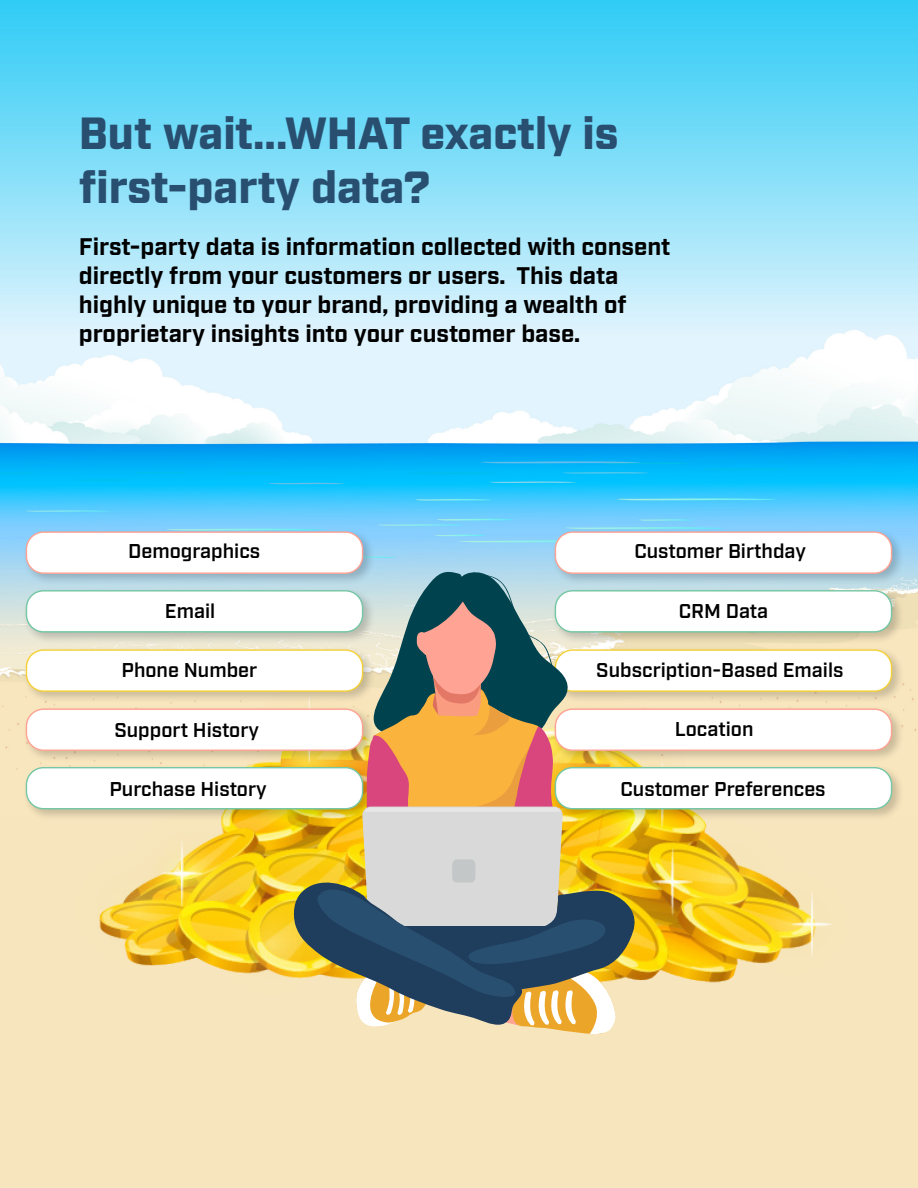
<style>
.page{position:relative;width:918px;height:1188px;background:#fff}
.page>*{position:absolute;margin:0;border:0;box-sizing:border-box;transform-origin:0 0}
.t1{font:900 45px/54px "Industry";color:#294f70}
.t2{font:700 24px/28.8px "Industry";color:#000}
.t3{font:600 19.95px "Industry";color:#000}
</style>
<div class="page">
<div style="left:0;top:815px;width:918px;height:373px;background:#f7e6bd"></div>
<img style="left:0;top:0;width:918px;height:815px">
<img style="left:639px;top:704px;width:222px;height:279px">
<img style="left:64px;top:704px;width:229px;height:274px">
<div style="left:23px;top:646px;width:353px;height:58px;background:#000;opacity:.19"></div>
<div style="left:26px;top:650px;width:337px;height:41px;background:#fff;border-radius:17px"></div>
<div style="left:26px;top:649px;width:337px;height:43px;border:1px solid #f5d138;border-radius:17px"></div>
<div style="left:23px;top:587px;width:353px;height:58px;background:#000;opacity:.19"></div>
<div style="left:26px;top:591px;width:337px;height:41px;background:#fff;border-radius:17px"></div>
<div style="left:26px;top:590px;width:337px;height:43px;border:1px solid #75c7a5;border-radius:17px"></div>
<div style="left:23px;top:528px;width:353px;height:58px;background:#000;opacity:.19"></div>
<div style="left:26px;top:532px;width:337px;height:41px;background:#fff;border-radius:17px"></div>
<div style="left:26px;top:531px;width:337px;height:43px;border:1px solid #ffa394;border-radius:17px"></div>
<div style="left:23px;top:705px;width:353px;height:58px;background:#000;opacity:.19"></div>
<div style="left:26px;top:709px;width:337px;height:41px;background:#fff;border-radius:17px"></div>
<div style="left:26px;top:708px;width:337px;height:43px;border:1px solid #ffa394;border-radius:17px"></div>
<div style="left:552px;top:764px;width:352px;height:58px;background:#000;opacity:.19"></div>
<div style="left:555px;top:768px;width:337px;height:41px;background:#fff;border-radius:17px"></div>
<div style="left:555px;top:767px;width:337px;height:42px;border:1px solid #75c7a5;border-radius:17px"></div>
<div style="left:552px;top:646px;width:352px;height:58px;background:#000;opacity:.19"></div>
<div style="left:555px;top:650px;width:337px;height:41px;background:#fff;border-radius:17px"></div>
<div style="left:555px;top:649px;width:337px;height:43px;border:1px solid #f5d138;border-radius:17px"></div>
<div style="left:552px;top:587px;width:352px;height:58px;background:#000;opacity:.19"></div>
<div style="left:555px;top:591px;width:337px;height:41px;background:#fff;border-radius:17px"></div>
<div style="left:555px;top:590px;width:337px;height:43px;border:1px solid #75c7a5;border-radius:17px"></div>
<div style="left:552px;top:528px;width:352px;height:58px;background:#000;opacity:.19"></div>
<div style="left:555px;top:532px;width:337px;height:41px;background:#fff;border-radius:17px"></div>
<div style="left:555px;top:531px;width:337px;height:43px;border:1px solid #ffa394;border-radius:17px"></div>
<div style="left:552px;top:705px;width:352px;height:58px;background:#000;opacity:.19"></div>
<div style="left:555px;top:709px;width:337px;height:41px;background:#fff;border-radius:17px"></div>
<div style="left:555px;top:708px;width:337px;height:43px;border:1px solid #ffa394;border-radius:17px"></div>
<div style="left:23px;top:764px;width:353px;height:58px;background:#000;opacity:.19"></div>
<div style="left:26px;top:768px;width:337px;height:41px;background:#fff;border-radius:17px"></div>
<div style="left:26px;top:767px;width:337px;height:42px;border:1px solid #75c7a5;border-radius:17px"></div>
<svg style="left:293px;top:569px;width:346px;height:465px"></svg>
<h1 class="t1" style="left:79px;top:109px;width:541px">But wait...WHAT exactly is first-party data?</h1>
<p class="t2" style="left:79px;top:234px;width:593px">First-party data is information collected with consent directly from your customers or users. This data highly unique to your brand, providing a wealth of proprietary insights into your customer base.</p>
<p class="t3" style="left:128px;top:540px;width:134px">Demographics</p>
<p class="t3" style="left:634px;top:540px;width:173px">Customer Birthday</p>
<p class="t3" style="left:165px;top:599px;width:52px">Email</p>
<p class="t3" style="left:679px;top:599px;width:91px">CRM Data</p>
<p class="t3" style="left:122px;top:658px;width:137px">Phone Number</p>
<p class="t3" style="left:596px;top:658px;width:249px">Subscription-Based Emails</p>
<p class="t3" style="left:114px;top:718px;width:146px">Support History</p>
<p class="t3" style="left:675px;top:717px;width:80px">Location</p>
<p class="t3" style="left:110px;top:777px;width:159px">Purchase History</p>
<p class="t3" style="left:620px;top:777px;width:207px">Customer Preferences</p>
</div>
